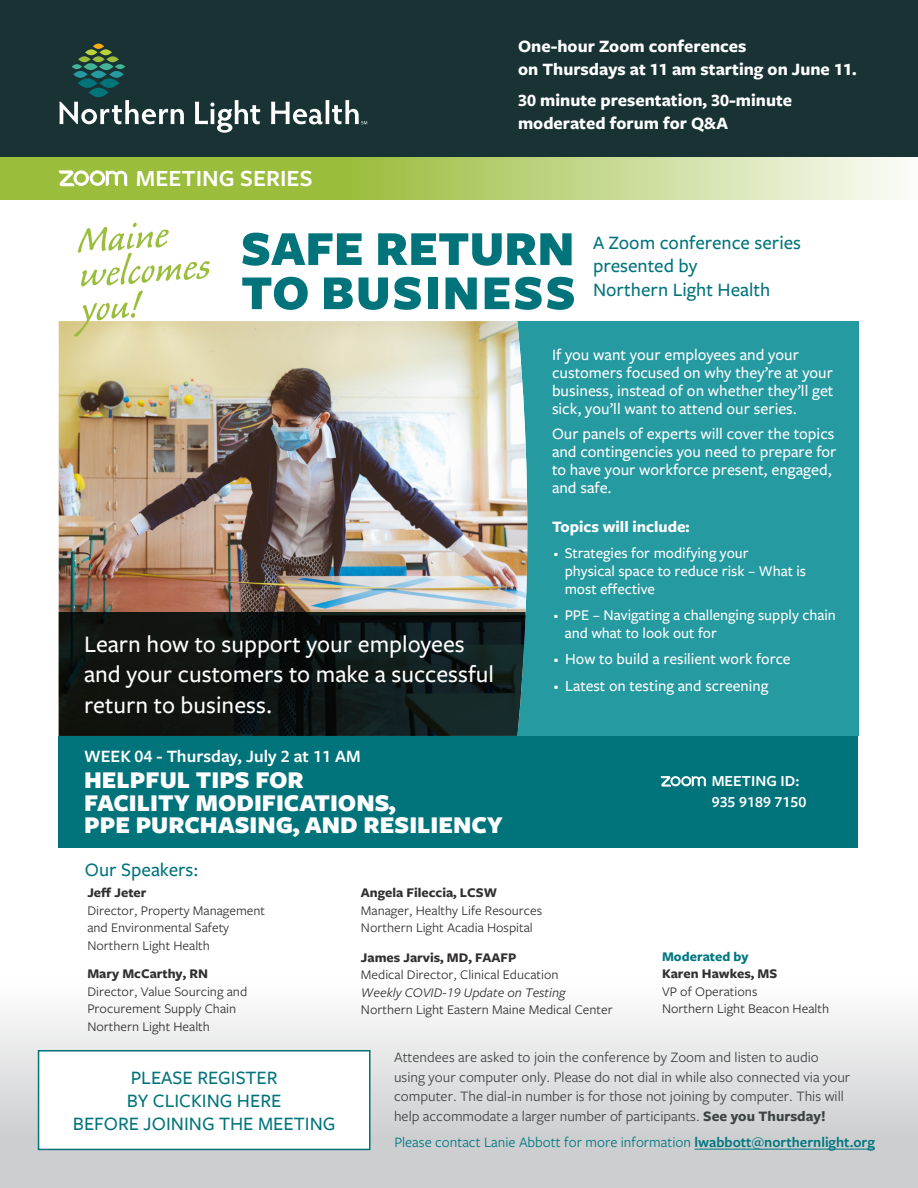
<style>
.page{position:relative;width:918px;height:1188px;background:#fff}
.page>*{position:absolute;margin:0;border:0;box-sizing:border-box;transform-origin:0 0}
._40_48_headline_-_li{font:900 50.55px/44.2px "Freight Sans Pro";color:#00737b}
.t1{font:48.9px "Caliban Std";color:#9abd3b}
._40_48_headline_-_li-2{font:900 25.05px "Freight Sans Pro";color:#fff}
._40_48_headline_-_li-3{font:500 24.6px/30.6px "Freight Sans Pro";color:#fff}
._40_48_headline_-_li-4{font:600 24.15px "Freight Sans Pro";color:#fff}
._40_48_headline_-_li-5{font:500 19.65px/23.4px "Freight Sans Pro";color:#00737b}
._40_48_headline_-_li-6{font:700 18px/22.5px "Freight Sans Pro";color:#fff}
._40_48_headline_-_li-7{font:600 18px "Freight Sans Pro";color:#fff}
._40_48_headline_-_li-8{font:500 16.5px/18px "Freight Sans Pro";color:#fff}
._40_48_headline_-_li-9{font:700 16.5px "Freight Sans Pro";color:#fff}
.t2{font:500 16.05px "Freight Sans Pro";color:#fff}
._40_48_headline_-_li-10{font:600 15.9px "Freight Sans Pro";color:#fff}
.t3{font:500 15.45px/18.3px "Freight Sans Pro";color:#fff}
.t4{font:15px/19.5px "Freight Sans Pro";color:#3d4543}
.t5{font:15px "Freight Sans Pro";color:#007780}
.t6{font:13.65px "Freight Sans Pro";color:#312f30}
.t7{font:700 13.65px "Freight Sans Pro";color:#312f30}
.t8{font:italic 13.65px "Freight Sans Pro";color:#312f30}
.t9{font:700 13.65px "Freight Sans Pro";color:#007780}
.s1{font-weight:700}
.s2{font-weight:600}
</style>
<div class="page">
<div style="left:495px;top:321px;width:363px;height:415px;background:#269aa1"></div>
<img style="left:59px;top:321px;width:468px;height:292px">
<svg style="left:59px;top:613px;width:467px;height:123px;background:#0f1816"></svg>
<div style="left:0;top:982px;width:918px;height:206px;background:linear-gradient(to bottom,#fcfcfc,#c3c5c7)"></div>
<div style="left:0;top:0;width:918px;height:157px;background:#193335"></div>
<svg style="left:59px;top:100px;width:308px;height:33px"></svg>
<div style="left:89px;top:88px;width:19px;height:9px;background:#00737b;border-radius:50%"></div>
<svg style="left:78px;top:56px;width:13px;height:6px"></svg>
<svg style="left:92px;top:56px;width:13px;height:6px"></svg>
<svg style="left:106px;top:56px;width:13px;height:6px"></svg>
<svg style="left:85px;top:49px;width:12px;height:6px"></svg>
<svg style="left:100px;top:49px;width:12px;height:6px"></svg>
<div style="left:93px;top:44px;width:11px;height:5px;background:#faab1a;border-radius:50%"></div>
<svg style="left:100px;top:78px;width:19px;height:10px"></svg>
<svg style="left:78px;top:78px;width:20px;height:10px"></svg>
<svg style="left:84px;top:63px;width:14px;height:7px"></svg>
<svg style="left:99px;top:63px;width:14px;height:7px"></svg>
<div style="left:115px;top:64px;width:10px;height:5px;background:#44b397;border-radius:50%"></div>
<div style="left:72px;top:64px;width:10px;height:5px;background:#44b397;border-radius:50%"></div>
<svg style="left:91px;top:71px;width:15px;height:7px"></svg>
<svg style="left:73px;top:71px;width:15px;height:7px"></svg>
<svg style="left:109px;top:71px;width:15px;height:7px"></svg>
<hr style="left:695px;top:1149px;width:180px;height:1px;background:#007780">
<div style="left:59px;top:736px;width:799px;height:111px;background:#00737b"></div>
<svg style="left:661px;top:776px;width:45px;height:11px"></svg>
<svg style="left:0;top:157px;width:902px;height:43px;background:#b8d075"></svg>
<svg style="left:59px;top:170px;width:68px;height:16px"></svg>
<div style="left:39px;top:1051px;width:331px;height:98px;background:#fff"></div>
<div style="left:38px;top:1050px;width:333px;height:100px;border:2px solid #00737b"></div>
<p class="_40_48_headline_-_li-4" style="left:136px;top:162px;width:178px">MEETING SERIES</p>
<p class="_40_48_headline_-_li-6" style="left:518px;top:34px;width:230px">One-hour Zoom conferences</p>
<p class="_40_48_headline_-_li-6" style="left:518px;top:57px;width:340px">on Thursdays at 11 am starting on June 11.</p>
<p class="_40_48_headline_-_li-6" style="left:518px;top:88px;width:276px">30 minute presentation, 30-minute moderated forum for Q&amp;A</p>
<p class="t1" style="left:75px;top:216px;width:93px;rotate:-4deg">Maine</p>
<p class="t1" style="left:77px;top:250px;width:133px;rotate:-4deg">welcomes</p>
<p class="t1" style="left:80px;top:284px;width:59px;rotate:-4deg">you!</p>
<p class="_40_48_headline_-_li" style="left:241px;top:224px;width:336px">SAFE RETURN<br>TO BUSINESS</p>
<p class="_40_48_headline_-_li-8" style="left:552px;top:345px;width:283px">If you want your employees and your customers focused on why they’re at your business, instead of on whether they’ll get sick, you’ll want to attend our series.</p>
<p class="_40_48_headline_-_li-8" style="left:552px;top:424px;width:286px">Our panels of experts will cover the topics and contingencies you need to prepare for to have your workforce present, engaged, and safe.</p>
<p class="_40_48_headline_-_li-9" style="left:552px;top:516px;width:139px">Topics will include:</p>
<p class="t3" style="left:565px;top:543px;width:243px;text-indent:-13px">• Strategies for modifying your<br>physical space to reduce risk – What is most effective</p>
<p class="t3" style="left:565px;top:605px;width:273px;text-indent:-13px">• PPE – Navigating a challenging supply chain and what to look out for</p>
<p class="t2" style="left:552px;top:648px;width:240px">• How to build a resilient work force</p>
<p class="t2" style="left:552px;top:675px;width:218px">• Latest on testing and screening</p>
<p class="_40_48_headline_-_li-5" style="left:593px;top:230px;width:210px">A Zoom conference series presented by</p>
<p class="_40_48_headline_-_li-5" style="left:593px;top:277px;width:179px">Northern Light Health</p>
<p class="_40_48_headline_-_li-3" style="left:84px;top:628px;width:382px">Learn how to support your employees</p>
<p class="_40_48_headline_-_li-3" style="left:84px;top:658px;width:411px">and your customers to make a successful return to business.</p>
<p class="_40_48_headline_-_li-7" style="left:84px;top:744px;width:278px">WEEK 04 - Thursday, July 2 at 11 AM</p>
<p class="_40_48_headline_-_li-2" style="left:84px;top:762px;width:221px">HELPFUL TIPS FOR</p>
<p class="_40_48_headline_-_li-2" style="left:84px;top:785px;width:313px">FACILITY MODIFICATIONS,</p>
<p class="_40_48_headline_-_li-2" style="left:84px;top:807px;width:421px">PPE PURCHASING, AND RESILIENCY</p>
<p class="_40_48_headline_-_li-5" style="left:85px;top:857px;width:115px">Our Speakers:</p>
<p class="t7" style="left:87px;top:883px;width:61px">Jeff Jeter</p>
<p class="t6" style="left:87px;top:901px;width:179px">Director, Property Management</p>
<p class="t6" style="left:87px;top:919px;width:143px">and Environmental Safety</p>
<p class="t6" style="left:87px;top:936px;width:124px">Northern Light Health</p>
<p class="t7" style="left:87px;top:964px;width:122px">Mary McCarthy, RN</p>
<p class="t6" style="left:87px;top:982px;width:161px">Director, Value Sourcing and</p>
<p class="t6" style="left:87px;top:1000px;width:150px">Procurement Supply Chain</p>
<p class="t6" style="left:87px;top:1017px;width:124px">Northern Light Health</p>
<p class="t7" style="left:361px;top:883px;width:138px">Angela Fileccia, LCSW</p>
<p class="t6" style="left:361px;top:901px;width:183px">Manager, Healthy Life Resources</p>
<p class="t6" style="left:361px;top:919px;width:173px">Northern Light Acadia Hospital</p>
<p class="t7" style="left:361px;top:948px;width:157px">James Jarvis, MD, FAAFP</p>
<p class="t6" style="left:361px;top:966px;width:199px">Medical Director, Clinical Education</p>
<p class="t8" style="left:361px;top:983px;width:206px">Weekly COVID-19 Update on Testing</p>
<p class="t6" style="left:361px;top:1000px;width:253px">Northern Light Eastern Maine Medical Center</p>
<p class="_40_48_headline_-_li-10" style="left:712px;top:771px;width:89px">MEETING ID:</p>
<p class="_40_48_headline_-_li-10" style="left:712px;top:792px;width:96px">935 9189 7150</p>
<p class="t9" style="left:662px;top:947px;width:88px">Moderated by</p>
<p class="t7" style="left:662px;top:965px;width:117px">Karen Hawkes, MS</p>
<p class="t6" style="left:662px;top:982px;width:97px">VP of Operations</p>
<p class="t6" style="left:662px;top:1000px;width:169px">Northern Light Beacon Health</p>
<p class="_40_48_headline_-_li-5" style="left:131px;top:1065px;width:148px">PLEASE REGISTER</p>
<p class="_40_48_headline_-_li-5" style="left:127px;top:1088px;width:156px">BY CLICKING HERE</p>
<p class="_40_48_headline_-_li-5" style="left:73px;top:1111px;width:264px">BEFORE JOINING THE MEETING</p>
<p class="t4" style="left:394px;top:1047px;width:458px">Attendees are asked to join the conference by Zoom and listen to audio using your computer only. Please do not dial in while also connected via your computer. The dial-in number is for those not joining by computer. This will help accommodate a larger number of participants. <span class="s1">See you Thursday!</span></p>
<p class="t5" style="left:394px;top:1132px;width:482px">Please contact Lanie Abbott for more information <span class="s2">lwabbott@northernlight.org</span></p>
</div>
